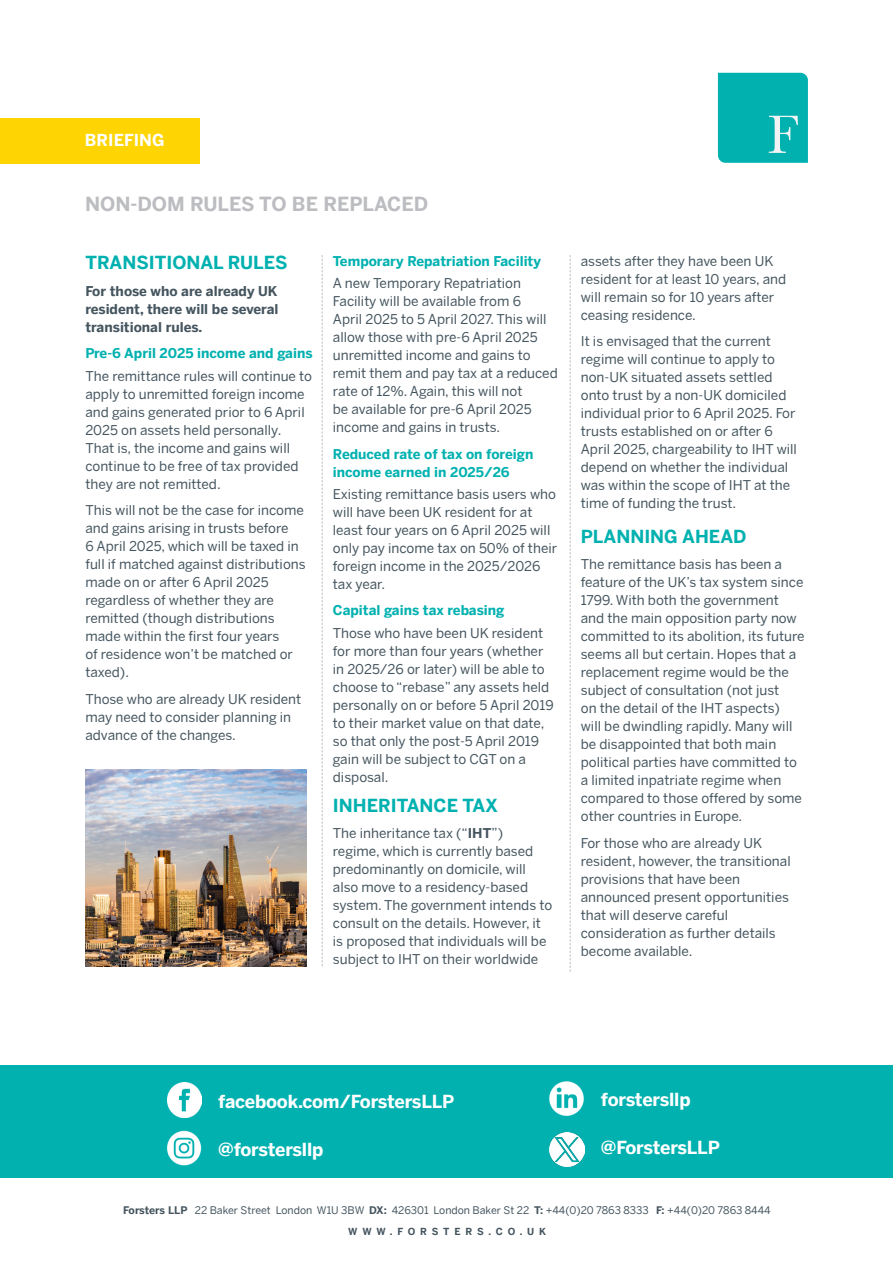
<style>
.page{position:relative;width:893px;height:1263px;background:#fff}
.page>*{position:absolute;margin:0;border:0;box-sizing:border-box;transform-origin:0 0}
.Drop_Cap{font:700 19.5px "Benton Sans";color:#bcbdc0}
.t1{font:700 18px "Benton Sans";letter-spacing:-.01em;color:#fff}
.Drop_Cap-2{font:700 18px "Benton Sans";color:#00b1b0}
.Drop_Cap-3{font:700 16.5px "Benton Sans";color:#fff}
.Drop_Cap-4{font:13.5px/18px "Benton Sans";color:#45555f}
.Drop_Cap-5{font:700 13.5px/18px "Benton Sans";color:#00b1b0}
.Drop_Cap-6{font:700 13.5px/18px "Benton Sans";color:#45555f;text-align:justify}
.Drop_Cap-7{font:10.5px "Benton Sans";color:#45555f}
.Drop_Cap-8{font:700 9.75px "Benton Sans";letter-spacing:.5em;color:#45555f}
.s1{font-weight:700}
</style>
<div class="page">
<div style="left:0;top:1065px;width:893px;height:113px;background:#00b1b0"></div>
<img style="left:167px;top:1083px;width:35px;height:34px">
<img style="left:167px;top:1130px;width:35px;height:36px">
<img style="left:549px;top:1081px;width:35px;height:35px">
<img style="left:550px;top:1132px;width:34px;height:34px">
<div style="left:718px;top:73px;width:90px;height:90px;background:#00b1b0"></div>
<div style="left:0;top:118px;width:200px;height:46px;background:#fed503"></div>
<svg style="left:322px;top:255px;width:1px;height:711px"></svg>
<svg style="left:570px;top:255px;width:1px;height:717px"></svg>
<img style="left:85px;top:770px;width:221px;height:196px">
<p class="Drop_Cap-3" style="left:85px;top:130px;width:81px">BRIEFING</p>
<p class="Drop_Cap" style="left:85px;top:192px;width:345px">NON-DOM RULES TO BE REPLACED</p>
<p class="Drop_Cap-2" style="left:85px;top:252px;width:204px">TRANSITIONAL RULES</p>
<p class="Drop_Cap-6" style="left:85px;top:282px;width:195px">For those who are already UK resident, there will be several transitional rules.</p>
<p class="Drop_Cap-5" style="left:85px;top:344px;width:229px">Pre-6 April 2025 income and gains</p>
<p class="Drop_Cap-4" style="left:85px;top:366px;width:228px">The remittance rules will continue to apply to unremitted foreign income and gains generated prior to 6 April<br>2025 on assets held personally.<br>That is, the income and gains will continue to be free of tax provided they are not remitted.</p>
<p class="Drop_Cap-4" style="left:85px;top:501px;width:222px">This will not be the case for income and gains arising in trusts before<br>6 April 2025, which will be taxed in full if matched against distributions made on or after 6 April 2025 regardless of whether they are remitted (though distributions made within the first four years<br>of residence won’t be matched or taxed).</p>
<p class="Drop_Cap-4" style="left:85px;top:689px;width:217px">Those who are already UK resident may need to consider planning in advance of the changes.</p>
<p class="Drop_Cap-5" style="left:333px;top:252px;width:210px">Temporary Repatriation Facility</p>
<p class="Drop_Cap-4" style="left:333px;top:274px;width:226px">A new Temporary Repatriation<br>Facility will be available from 6<br>April 2025 to 5 April 2027. This will allow those with pre-6 April 2025 unremitted income and gains to remit them and pay tax at a reduced rate of 12%. Again, this will not<br>be available for pre-6 April 2025 income and gains in trusts.</p>
<p class="Drop_Cap-5" style="left:333px;top:444px;width:202px">Reduced rate of tax on foreign income earned in 2025/26</p>
<p class="Drop_Cap-4" style="left:333px;top:485px;width:226px">Existing remittance basis users who will have been UK resident for at least four years on 6 April 2025 will only pay income tax on 50% of their foreign income in the 2025/2026 tax year.</p>
<p class="Drop_Cap-5" style="left:333px;top:601px;width:173px">Capital gains tax rebasing</p>
<p class="Drop_Cap-4" style="left:333px;top:623px;width:222px">Those who have been UK resident for more than four years (whether in 2025/26 or later) will be able to choose to “rebase” any assets held personally on or before 5 April 2019 to their market value on that date, so that only the post-5 April 2019 gain will be subject to CGT on a disposal.</p>
<p class="Drop_Cap-2" style="left:333px;top:794px;width:167px">INHERITANCE TAX</p>
<p class="Drop_Cap-4" style="left:333px;top:824px;width:221px">The inheritance tax (“<span class="s1">IHT</span>”) regime, which is currently based predominantly on domicile, will also move to a residency-based system. The government intends to consult on the details. However, it is proposed that individuals will be subject to IHT on their worldwide</p>
<p class="Drop_Cap-4" style="left:581px;top:252px;width:207px">assets after they have been UK resident for at least 10 years, and will remain so for 10 years after ceasing residence.</p>
<p class="Drop_Cap-4" style="left:581px;top:332px;width:218px">It is envisaged that the current regime will continue to apply to non-UK situated assets settled onto trust by a non-UK domiciled individual prior to 6 April 2025. For trusts established on or after 6<br>April 2025, chargeability to IHT will depend on whether the individual was within the scope of IHT at the time of funding the trust.</p>
<p class="Drop_Cap-2" style="left:581px;top:525px;width:167px">PLANNING AHEAD</p>
<p class="Drop_Cap-4" style="left:581px;top:555px;width:225px">The remittance basis has been a feature of the UK’s tax system since 1799. With both the government and the main opposition party now committed to its abolition, its future seems all but certain. Hopes that a replacement regime would be the subject of consultation (not just<br>on the detail of the IHT aspects)<br>will be dwindling rapidly. Many will be disappointed that both main political parties have committed to a limited inpatriate regime when compared to those offered by some other countries in Europe.</p>
<p class="Drop_Cap-4" style="left:581px;top:834px;width:211px">For those who are already UK resident, however, the transitional provisions that have been announced present opportunities that will deserve careful consideration as further details become available.</p>
<p class="t1" style="left:218px;top:1090px;width:238px">facebook.com/ForstersLLP</p>
<p class="t1" style="left:218px;top:1139px;width:107px">@forstersllp</p>
<p class="t1" style="left:601px;top:1088px;width:91px">forstersllp</p>
<p class="t1" style="left:601px;top:1137px;width:120px">@ForstersLLP</p>
<p class="Drop_Cap-7" style="left:123px;top:1204px;width:649px"><span class="s1">Forsters LLP</span> 22 Baker Street London W1U 3BW <span class="s1">DX:</span> 426301 London Baker St 22 <span class="s1">T:</span> +44(0)20 7863 8333 <span class="s1">F:</span> +44(0)20 7863 8444</p>
<p class="Drop_Cap-8" style="left:348px;top:1226px;width:199px">WWW.FORSTERS.CO.UK</p>
</div>
